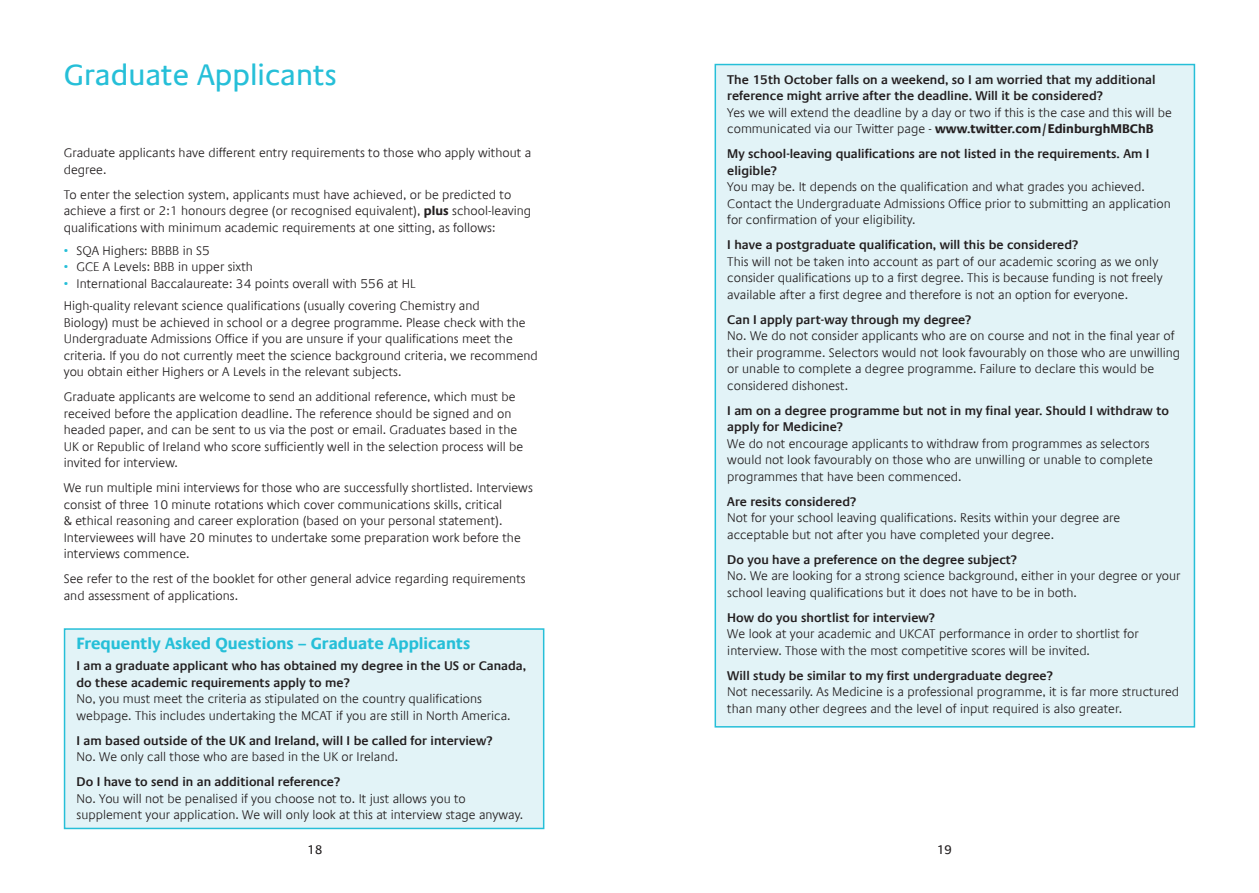
<style>
.page{position:relative;width:1259px;height:893px;background:#fff}
.page>*{position:absolute;margin:0;border:0;box-sizing:border-box;transform-origin:0 0}
.t1{font:30px "Praxis Com";color:#26bfd8}
.t2{font:700 16.5px "Praxis Com";color:#26bfd8}
.t3{font:300 12.75px/16.5px "Praxis Com";color:#231f20}
.t4{font:600 12.75px/16.5px "Praxis Com";color:#231f20}
.t5{font:12.75px "Praxis Com";color:#231f20}
.s1{font-weight:700}
.s2{color:#26bfd8}
</style>
<div class="page">
<div style="left:714px;top:64px;width:481px;height:664px;background:#e2f3f7;border:2px solid #26bfd8"></div>
<div style="left:64px;top:628px;width:480px;height:201px;background:#e2f3f7;border:2px solid #26bfd8"></div>
<p class="t1" style="left:64px;top:58px;width:275px">Graduate Applicants</p>
<p class="t3" style="left:64px;top:145px;width:469px">Graduate applicants have different entry requirements to those who apply without a degree.</p>
<p class="t3" style="left:64px;top:186px;width:469px">To enter the selection system, applicants must have achieved, or be predicted to achieve a first or 2:1 honours degree (or recognised equivalent), <span class="s1">plus</span> school-leaving qualifications with minimum academic requirements at one sitting, as follows:</p>
<p class="t3" style="left:64px;top:242px;width:148px"><span class="s2">•</span> SQA Highers: BBBB in S5</p>
<p class="t3" style="left:64px;top:259px;width:191px"><span class="s2">•</span> GCE A Levels: BBB in upper sixth</p>
<p class="t3" style="left:64px;top:275px;width:353px"><span class="s2">•</span> International Baccalaureate: 34 points overall with 556 at HL</p>
<p class="t3" style="left:64px;top:298px;width:475px">High-quality relevant science qualifications (usually covering Chemistry and<br>Biology) must be achieved in school or a degree programme. Please check with the Undergraduate Admissions Office if you are unsure if your qualifications meet the criteria. If you do not currently meet the science background criteria, we recommend you obtain either Highers or A Levels in the relevant subjects.</p>
<p class="t3" style="left:64px;top:389px;width:461px">Graduate applicants are welcome to send an additional reference, which must be received before the application deadline. The reference should be signed and on headed paper, and can be sent to us via the post or email. Graduates based in the UK or Republic of Ireland who score sufficiently well in the selection process will be invited for interview.</p>
<p class="t3" style="left:64px;top:480px;width:470px">We run multiple mini interviews for those who are successfully shortlisted. Interviews consist of three 10 minute rotations which cover communications skills, critical<br>&amp; ethical reasoning and career exploration (based on your personal statement).<br>Interviewees will have 20 minutes to undertake some preparation work before the interviews commence.</p>
<p class="t3" style="left:64px;top:571px;width:463px">See refer to the rest of the booklet for other general advice regarding requirements and assessment of applications.</p>
<p class="t2" style="left:77px;top:634px;width:395px">Frequently Asked Questions – Graduate Applicants</p>
<p class="t4" style="left:77px;top:658px;width:451px">I am a graduate applicant who has obtained my degree in the US or Canada, do these academic requirements apply to me?</p>
<p class="t3" style="left:77px;top:691px;width:435px">No, you must meet the criteria as stipulated on the country qualifications webpage. This includes undertaking the MCAT if you are still in North America.</p>
<p class="t4" style="left:77px;top:732px;width:418px">I am based outside of the UK and Ireland, will I be called for interview?</p>
<p class="t3" style="left:77px;top:749px;width:323px">No. We only call those who are based in the UK or Ireland.</p>
<p class="t4" style="left:77px;top:774px;width:265px">Do I have to send in an additional reference?</p>
<p class="t3" style="left:77px;top:790px;width:448px">No. You will not be penalised if you choose not to. It just allows you to supplement your application. We will only look at this at interview stage anyway.</p>
<p class="t4" style="left:727px;top:71px;width:430px">The 15th October falls on a weekend, so I am worried that my additional reference might arrive after the deadline. Will it be considered?</p>
<p class="t3" style="left:727px;top:104px;width:446px">Yes we will extend the deadline by a day or two if this is the case and this will be communicated via our Twitter page - <span class="s1">www.twitter.com/EdinburghMBChB</span></p>
<p class="t4" style="left:727px;top:146px;width:424px">My school-leaving qualifications are not listed in the requirements. Am I eligible?</p>
<p class="t3" style="left:727px;top:179px;width:445px">You may be. It depends on the qualification and what grades you achieved.<br>Contact the Undergraduate Admissions Office prior to submitting an application for confirmation of your eligibility.</p>
<p class="t4" style="left:727px;top:237px;width:353px">I have a postgraduate qualification, will this be considered?</p>
<p class="t3" style="left:727px;top:253px;width:437px">This will not be taken into account as part of our academic scoring as we only consider qualifications up to a first degree. This is because funding is not freely available after a first degree and therefore is not an option for everyone.</p>
<p class="t4" style="left:727px;top:311px;width:246px">Can I apply part-way through my degree?</p>
<p class="t3" style="left:727px;top:328px;width:454px">No. We do not consider applicants who are on course and not in the final year of their programme. Selectors would not look favourably on those who are unwilling or unable to complete a degree programme. Failure to declare this would be considered dishonest.</p>
<p class="t4" style="left:727px;top:402px;width:443px">I am on a degree programme but not in my final year. Should I withdraw to apply for Medicine?</p>
<p class="t3" style="left:727px;top:435px;width:427px">We do not encourage applicants to withdraw from programmes as selectors would not look favourably on those who are unwilling or unable to complete programmes that have been commenced.</p>
<p class="t4" style="left:727px;top:493px;width:131px">Are resits considered?</p>
<p class="t3" style="left:727px;top:510px;width:394px">Not for your school leaving qualifications. Resits within your degree are acceptable but not after you have completed your degree.</p>
<p class="t4" style="left:727px;top:551px;width:291px">Do you have a preference on the degree subject?</p>
<p class="t3" style="left:727px;top:568px;width:455px">No. We are looking for a strong science background, either in your degree or your school leaving qualifications but it does not have to be in both.</p>
<p class="t4" style="left:727px;top:609px;width:209px">How do you shortlist for interview?</p>
<p class="t3" style="left:727px;top:626px;width:413px">We look at your academic and UKCAT performance in order to shortlist for interview. Those with the most competitive scores will be invited.</p>
<p class="t4" style="left:727px;top:667px;width:327px">Will study be similar to my first undergraduate degree?</p>
<p class="t3" style="left:727px;top:684px;width:453px">Not necessarily. As Medicine is a professional programme, it is far more structured than many other degrees and the level of input required is also greater.</p>
<p class="t5" style="left:307px;top:842px;width:17px">18</p>
<p class="t5" style="left:936px;top:842px;width:17px">19</p>
</div>
